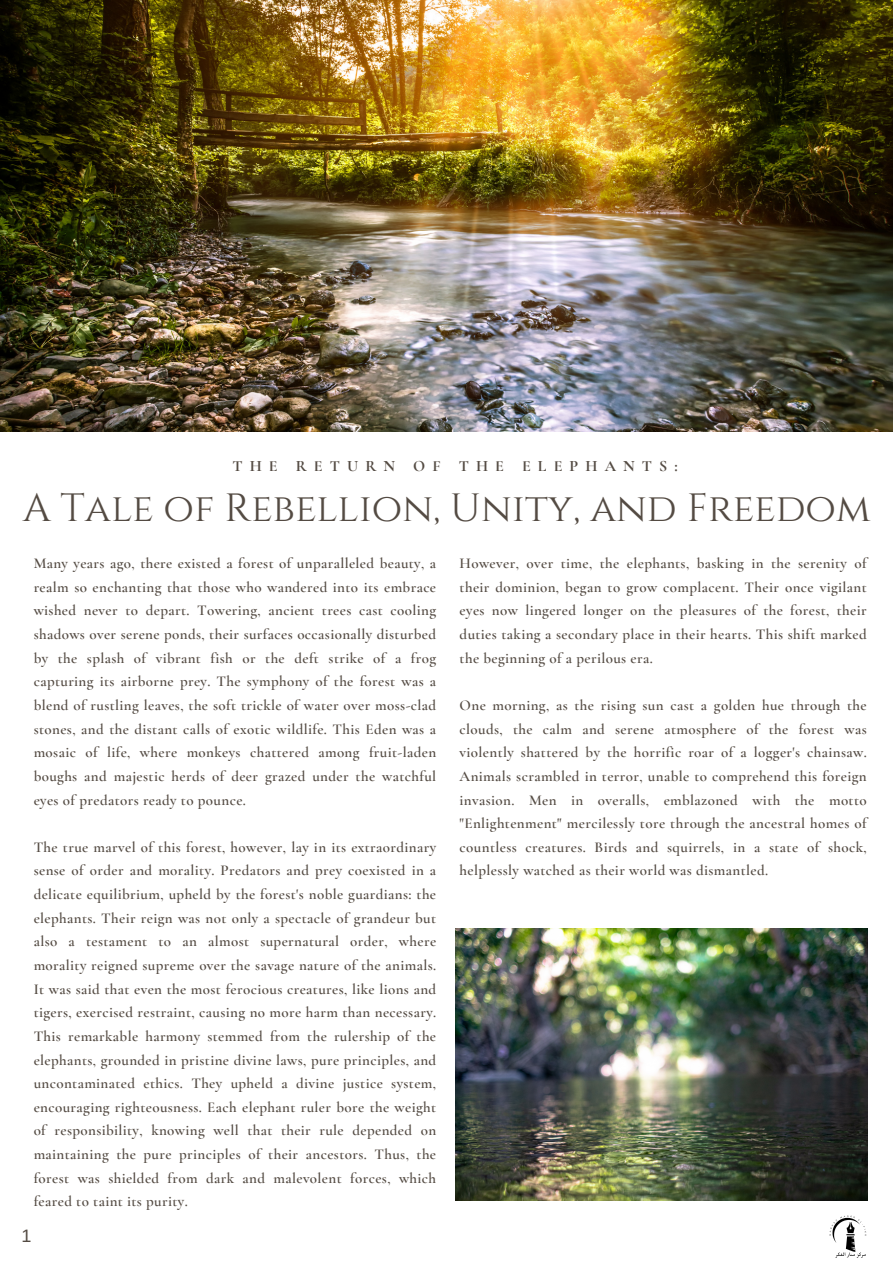
<style>
.page{position:relative;width:893px;height:1264px;background:#fff}
.page>*{position:absolute;margin:0;border:0;box-sizing:border-box;transform-origin:0 0}
.t1{font:39.3px "Cinzel";color:#544b43}
.t2{font:18px "Arimo";color:#544b43}
.t3{font:700 15.9px "Cormorant Garamond";letter-spacing:.45em;color:#544b43}
.t4{font:600 15px/23.7px "Cormorant Garamond";letter-spacing:.025em;color:#544b43;text-align:justify}
</style>
<div class="page">
<img style="left:455px;top:928px;width:412px;height:271px">
<img style="left:0;top:0;width:892px;height:431px">
<img style="left:829px;top:1215px;width:38px;height:43px">
<p class="t3" style="left:232px;top:456px;width:447px">THE RETURN OF THE ELEPHANTS:</p>
<p class="t1" style="left:23px;top:482px;width:849px">A Tale of Rebellion, Unity, and Freedom</p>
<p class="t4" style="left:34px;top:551px;width:404px">Many years ago, there existed a forest of unparalleled beauty, a realm so enchanting that those who wandered into its embrace wished never to depart. Towering, ancient trees cast cooling shadows over serene ponds, their surfaces occasionally disturbed by the splash of vibrant fish or the deft strike of a frog capturing its airborne prey. The symphony of the forest was a blend of rustling leaves, the soft trickle of water over moss-clad stones, and the distant calls of exotic wildlife. This Eden was a mosaic of life, where monkeys chattered among fruit-laden boughs and majestic herds of deer grazed under the watchful eyes of predators ready to pounce.</p>
<p class="t4" style="left:34px;top:835px;width:404px">The true marvel of this forest, however, lay in its extraordinary sense of order and morality. Predators and prey coexisted in a delicate equilibrium, upheld by the forest's noble guardians: the elephants. Their reign was not only a spectacle of grandeur but also a testament to an almost supernatural order, where morality reigned supreme over the savage nature of the animals.<br>It was said that even the most ferocious creatures, like lions and tigers, exercised restraint, causing no more harm than necessary.<br>This remarkable harmony stemmed from the rulership of the elephants, grounded in pristine divine laws, pure principles, and uncontaminated ethics. They upheld a divine justice system, encouraging righteousness. Each elephant ruler bore the weight of responsibility, knowing well that their rule depended on maintaining the pure principles of their ancestors. Thus, the forest was shielded from dark and malevolent forces, which feared to taint its purity.</p>
<p class="t2" style="left:21px;top:1225px;width:12px">1</p>
<p class="t4" style="left:459px;top:551px;width:408px">However, over time, the elephants, basking in the serenity of their dominion, began to grow complacent. Their once vigilant eyes now lingered longer on the pleasures of the forest, their duties taking a secondary place in their hearts. This shift marked the beginning of a perilous era.</p>
<p class="t4" style="left:459px;top:693px;width:408px">One morning, as the rising sun cast a golden hue through the clouds, the calm and serene atmosphere of the forest was violently shattered by the horrific roar of a logger's chainsaw.<br>Animals scrambled in terror, unable to comprehend this foreign invasion. Men in overalls, emblazoned with the motto "Enlightenment" mercilessly tore through the ancestral homes of countless creatures. Birds and squirrels, in a state of shock, helplessly watched as their world was dismantled.</p>
</div>
